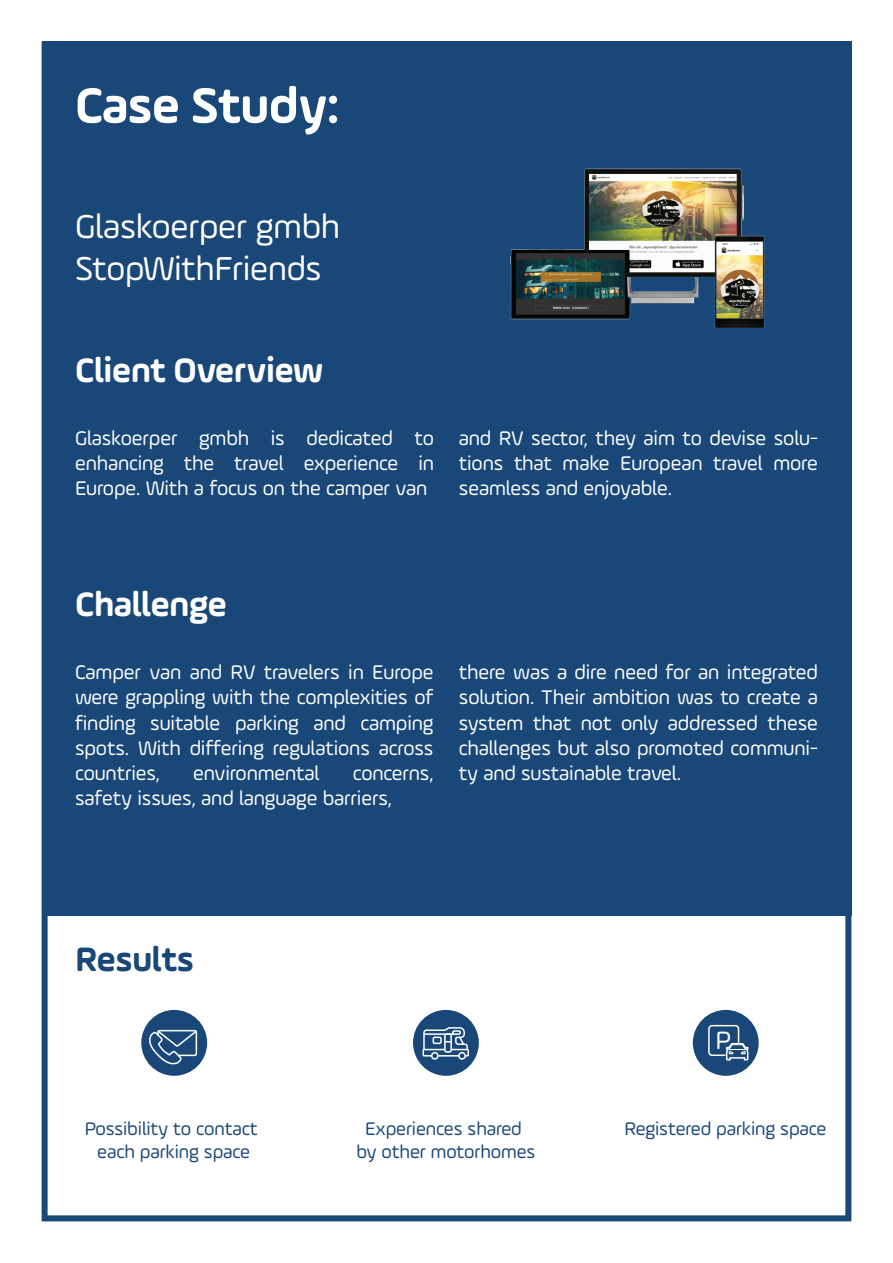
<style>
.page{position:relative;width:893px;height:1263px;background:#fff}
.page>*{position:absolute;margin:0;border:0;box-sizing:border-box;transform-origin:0 0}
.t1{font:700 52.5px "Ample Soft";letter-spacing:-.005em;color:#fff}
.t2{font:700 36px "Ample Soft";letter-spacing:-.005em;color:#fff}
.t3{font:700 36px "Ample Soft";letter-spacing:-.005em;color:#184778}
.t4{font:35.25px/42.3px "Ample Soft";letter-spacing:-.005em;color:#fff}
.t5{font:26.7px "Ample Soft";color:#fff}
.t6{font:21px/25.2px "Ample Soft";letter-spacing:-.005em;color:#fff;text-align:justify}
.t7{font:19.5px/23.2px "Ample Soft";letter-spacing:-.005em;color:#184778;text-align:center}
</style>
<div class="page">
<svg style="left:42px;top:916px;width:809px;height:305px"></svg>
<div style="left:42px;top:42px;width:809px;height:874px;background:#184778"></div>
<div style="left:141px;top:1010px;width:66px;height:66px;background:#184778;border-radius:50%"></div>
<div style="left:413px;top:1010px;width:66px;height:66px;background:#184778;border-radius:50%"></div>
<div style="left:693px;top:1010px;width:66px;height:66px;background:#184778;border-radius:50%"></div>
<img style="left:510px;top:168px;width:255px;height:160px">
<svg style="left:708px;top:1024px;width:41px;height:37px"></svg>
<div style="left:431px;top:1052px;width:8px;height:8px;border:2px solid #fff;border-radius:50%"></div>
<div style="left:458px;top:1052px;width:8px;height:8px;border:2px solid #fff;border-radius:50%"></div>
<svg style="left:422px;top:1027px;width:47px;height:30px"></svg>
<svg style="left:148px;top:1029px;width:50px;height:36px"></svg>
<h1 class="t1" style="left:75px;top:73px;width:266px">Case Study:</h1>
<h3 class="t4" style="left:75px;top:204px;width:267px">Glaskoerper gmbh<br>StopWithFriends</h3>
<h2 class="t2" style="left:75px;top:348px;width:250px">Client Overview</h2>
<p class="t6" style="left:75px;top:425px;width:361px">Glaskoerper gmbh is dedicated to enhancing the travel experience in Europe. With a focus on the camper van</p>
<p class="t6" style="left:459px;top:425px;width:360px">and RV sector, they aim to devise solu&shy;tions that make European travel more seamless and enjoyable.</p>
<h2 class="t2" style="left:75px;top:582px;width:153px">Challenge</h2>
<p class="t6" style="left:75px;top:659px;width:360px">Camper van and RV travelers in Europe were grappling with the complexities of finding suitable parking and camping spots. With differing regulations across countries,</p>
<p class="t6" style="left:193px;top:760px;width:128px">environmental</p>
<p class="t6" style="left:75px;top:760px;width:360px;text-indent:278px">concerns, safety issues, and language barriers,</p>
<p class="t6" style="left:459px;top:659px;width:361px">there was a dire need for an integrated solution. Their ambition was to create a system that not only addressed these challenges but also promoted communi&shy;ty and sustainable travel.</p>
<h2 class="t3" style="left:75px;top:937px;width:120px">Results</h2>
<p class="t5" style="left:716px;top:1024px;width:17px">P</p>
<p class="t7" style="left:85px;top:1116px;width:174px">Possibility to contact each parking space</p>
<p class="t7" style="left:357px;top:1116px;width:180px">Experiences shared by other motorhomes</p>
<p class="t7" style="left:624px;top:1116px;width:204px">Registered parking space</p>
</div>
